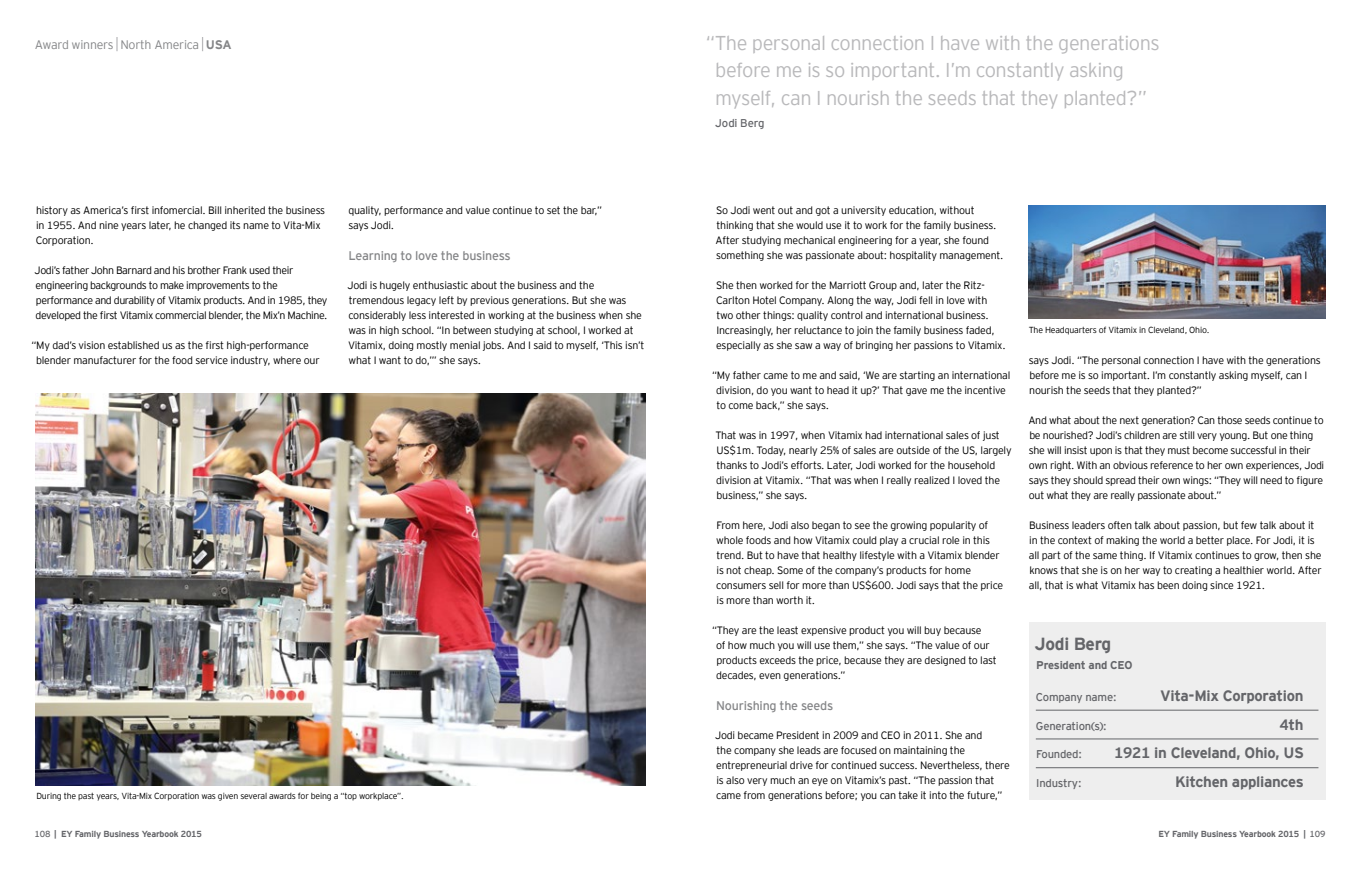
<style>
.page{position:relative;width:1361px;height:869px;background:#fff}
.page>*{position:absolute;margin:0;border:0;box-sizing:border-box;transform-origin:0 0}
.t1{font:300 20px/27.5px "EY Interstate";letter-spacing:-.03em;color:#b9b9bb}
.t2{font:700 17.5px "EY Interstate";letter-spacing:-.02em;color:#646569}
.t3{font:700 15px "EY Interstate";letter-spacing:-.02em;color:#646569}
.t4{font:12.5px "EY Interstate";letter-spacing:-.02em;color:#858688}
.t5{font:300 12.38px "EY Interstate";letter-spacing:-.02em;color:#858688}
.t6{font:11.25px "EY Interstate";letter-spacing:-.02em;color:#646569}
.t7{font:700 11.25px "EY Interstate";letter-spacing:-.02em;color:#646569}
.t8{font:300 10.62px/15px "EY Interstate";letter-spacing:-.02em;color:#000}
.t9{font:300 10.62px/15px "EY Interstate";letter-spacing:-.04em;color:#000}
.t10{font:300 8.75px "EY Interstate";letter-spacing:-.02em;color:#000}
.t11{font:700 8.75px "EY Interstate";letter-spacing:-.02em;color:#646569}
.s1{font-weight:700}
.s2{font-weight:400}
</style>
<div class="page">
<svg style="left:116px;top:37px;width:2px;height:14px"></svg>
<svg style="left:202px;top:37px;width:1px;height:14px"></svg>
<img style="left:1028px;top:206px;width:297px;height:113px">
<img style="left:35px;top:393px;width:610px;height:392px">
<div style="left:1028px;top:621px;width:297px;height:178px;background:#eee"></div>
<hr style="left:1036px;top:709px;width:282px;height:1px;background:#646569">
<hr style="left:1036px;top:738px;width:282px;height:1px;background:#646569">
<hr style="left:1036px;top:767px;width:282px;height:1px;background:#646569">
<p class="t5" style="left:35px;top:37px;width:198px">Award winners North America <span class="s1">USA</span></p>
<h1 class="t1" style="left:715px;top:29px;width:446px;text-indent:-10px">“The personal connection I have with the generations before me is so important. I’m constantly asking myself, can I nourish the seeds that they planted?”</h1>
<p class="t6" style="left:715px;top:116px;width:51px">Jodi Berg</p>
<p class="t8" style="left:36px;top:202px;width:291px">history as America’s first infomercial. Bill inherited the business in 1955. And nine years later, he changed its name to Vita-Mix<br>Corporation.</p>
<p class="t9" style="left:35px;top:262px;width:294px">Jodi’s father John Barnard and his brother Frank used their engineering backgrounds to make improvements to the performance and durability of Vitamix products. And in 1985, they developed the first Vitamix commercial blender, the Mix’n Machine.</p>
<p class="t8" style="left:36px;top:337px;width:285px;text-indent:-5px">“My dad’s vision established us as the first high-performance blender manufacturer for the food service industry, where our</p>
<p class="t8" style="left:348px;top:202px;width:255px">quality, performance and value continue to set the bar,” says Jodi.</p>
<p class="t4" style="left:349px;top:247px;width:164px">Learning to love the business</p>
<p class="t8" style="left:347px;top:277px;width:298px">Jodi is hugely enthusiastic about the business and the tremendous legacy left by previous generations. But she was considerably less interested in working at the business when she was in high school. “In between studying at school, I worked at Vitamix, doing mostly menial jobs. And I said to myself, ‘This isn’t what I want to do,’” she says.</p>
<p class="t10" style="left:36px;top:790px;width:369px">During the past years, Vita-Mix Corporation was given several awards for being a “top workplace”.</p>
<p class="t8" style="left:715px;top:202px;width:289px">So Jodi went out and got a university education, without thinking that she would use it to work for the family business.<br>After studying mechanical engineering for a year, she found something she was passionate about: hospitality management.</p>
<p class="t8" style="left:716px;top:277px;width:291px">She then worked for the Marriott Group and, later the Ritz-Carlton Hotel Company. Along the way, Jodi fell in love with two other things: quality control and international business.<br>Increasingly, her reluctance to join the family business faded, especially as she saw a way of bringing her passions to Vitamix.</p>
<p class="t8" style="left:716px;top:367px;width:296px;text-indent:-4px">“My father came to me and said, ‘We are starting an international division, do you want to head it up?’ That gave me the incentive to come back,” she says.</p>
<p class="t8" style="left:715px;top:427px;width:298px">That was in 1997, when Vitamix had international sales of just US$1m. Today, nearly 25% of sales are outside of the US, largely thanks to Jodi’s efforts. Later, Jodi worked for the household division at Vitamix. “That was when I really realized I loved the business,” she says.</p>
<p class="t8" style="left:716px;top:517px;width:289px">From here, Jodi also began to see the growing popularity of whole foods and how Vitamix could play a crucial role in this trend. But to have that healthy lifestyle with a Vitamix blender is not cheap. Some of the company’s products for home consumers sell for more than US$600. Jodi says that the price is more than worth it.</p>
<p class="t8" style="left:716px;top:622px;width:282px;text-indent:-4px">“They are the least expensive product you will buy because<br>of how much you will use them,” she says. “The value of our products exceeds the price, because they are designed to last decades, even generations.”</p>
<p class="t4" style="left:716px;top:697px;width:119px">Nourishing the seeds</p>
<p class="t8" style="left:715px;top:727px;width:296px">Jodi became President in 2009 and CEO in 2011. She and<br>the company she leads are focused on maintaining the entrepreneurial drive for continued success. Nevertheless, there is also very much an eye on Vitamix’s past. “The passion that came from generations before; you can take it into the future,”</p>
<p class="t10" style="left:1029px;top:324px;width:182px">The Headquarters of Vitamix in Cleveland, Ohio.</p>
<p class="t8" style="left:1029px;top:352px;width:293px">says Jodi. “The personal connection I have with the generations before me is so important. I’m constantly asking myself, can I nourish the seeds that they planted?”</p>
<p class="t8" style="left:1028px;top:412px;width:297px">And what about the next generation? Can those seeds continue to be nourished? Jodi’s children are still very young. But one thing she will insist upon is that they must become successful in their own right. With an obvious reference to her own experiences, Jodi says they should spread their own wings: “They will need to figure out what they are really passionate about.”</p>
<p class="t8" style="left:1029px;top:517px;width:294px">Business leaders often talk about passion, but few talk about it in the context of making the world a better place. For Jodi, it is all part of the same thing. If Vitamix continues to grow, then she knows that she is on her way to creating a healthier world. After all, that is what Vitamix has been doing since 1921.</p>
<h2 class="t2" style="left:1034px;top:633px;width:78px">Jodi Berg</h2>
<p class="t7" style="left:1036px;top:657px;width:98px">President and CEO</p>
<p class="t6" style="left:1036px;top:689px;width:82px">Company name:</p>
<h3 class="t3" style="left:1160px;top:686px;width:145px">Vita-Mix Corporation</h3>
<p class="t6" style="left:1036px;top:718px;width:72px">Generation(s):</p>
<h3 class="t3" style="left:1279px;top:714px;width:26px">4th</h3>
<p class="t6" style="left:1036px;top:747px;width:47px">Founded:</p>
<h3 class="t3" style="left:1114px;top:743px;width:191px">1921 in Cleveland, Ohio, US</h3>
<p class="t6" style="left:1036px;top:776px;width:47px">Industry:</p>
<h3 class="t3" style="left:1175px;top:772px;width:130px">Kitchen appliances</h3>
<p class="t11" style="left:35px;top:828px;width:169px"><span class="s2">108</span> | EY Family Business Yearbook 2015</p>
<p class="t11" style="left:1158px;top:828px;width:169px">EY Family Business Yearbook 2015 | <span class="s2">109</span></p>
</div>
